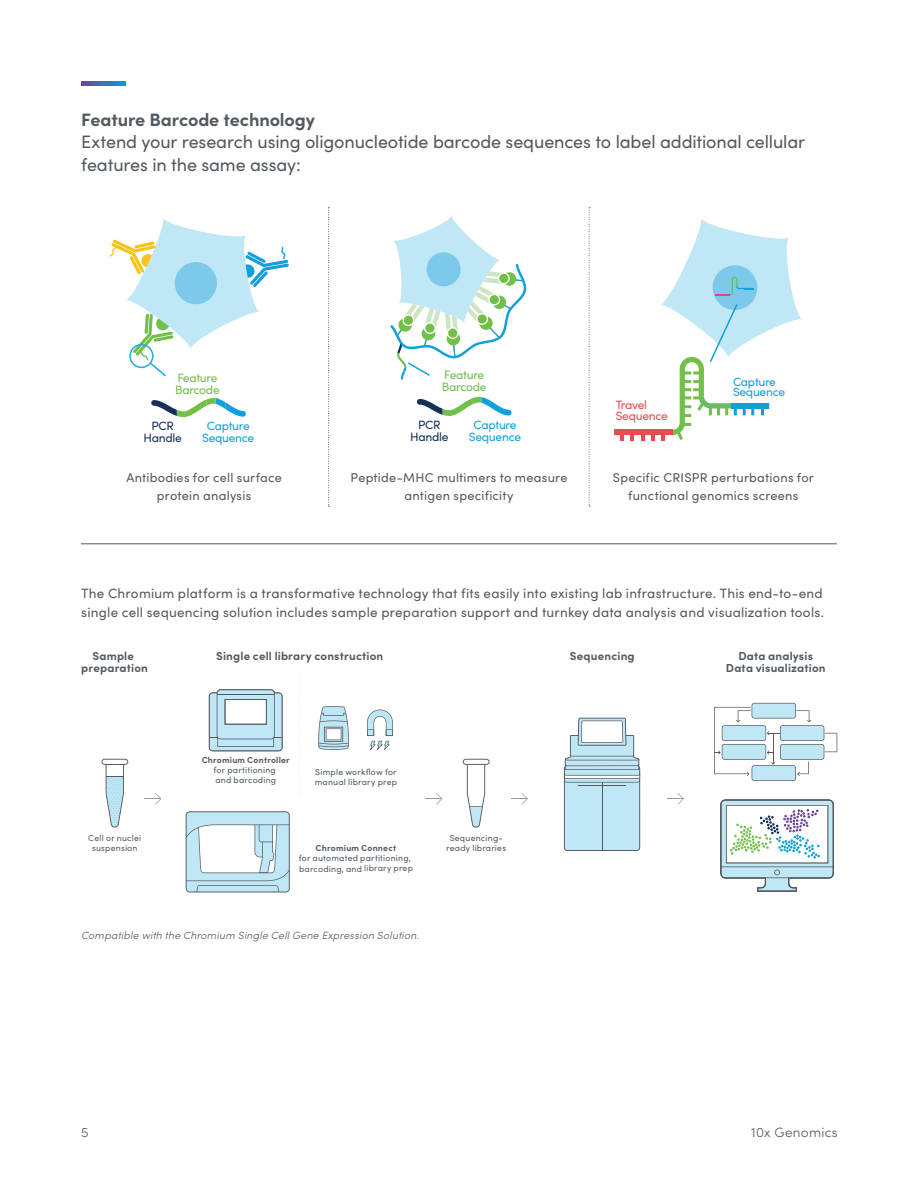
<style>
.page{position:relative;width:918px;height:1188px;background:#fff}
.page>*{position:absolute;margin:0;border:0;box-sizing:border-box;transform-origin:0 0}
.t1{font:18px/22.5px "Sofia Pro";letter-spacing:-.01em;color:#525a60}
.t2{font:700 18px "Sofia Pro";letter-spacing:-.005em;color:#525a60}
.t3{font:13.5px/19.5px "Sofia Pro";letter-spacing:.015em;color:#525a60}
.t4{font:300 13.5px "Sofia Pro";letter-spacing:.02em;color:#525a60}
.t5{font:12.75px/18.8px "Sofia Pro";letter-spacing:.02em;color:#525a60;text-align:center}
.t6{font:12px/12px "Sofia Pro";letter-spacing:-.025em;color:#11a0db;text-align:center}
.t7{font:12px/12px "Sofia Pro";letter-spacing:-.025em;color:#72bf4a}
.t8{font:12px/12px "Sofia Pro";letter-spacing:-.025em;color:#163057;text-align:center}
.t9{font:12px/10.5px "Sofia Pro";letter-spacing:-.025em;color:#e84b50}
.t10{font:700 11.55px/12.3px "Sofia Pro";letter-spacing:.015em;color:#535b61;text-align:center}
.t11{font:italic 300 10.5px "Sofia Pro";letter-spacing:.025em;color:#525a60}
.t12{font:8.7px/10.4px "Sofia Pro";letter-spacing:.02em;color:#535b61}
.t13{font:700 8.7px "Sofia Pro";letter-spacing:.02em;color:#535b61}
</style>
<div class="page">
<svg style="left:102px;top:759px;width:26px;height:69px"></svg>
<svg style="left:144px;top:793px;width:17px;height:12px"></svg>
<svg style="left:426px;top:793px;width:16px;height:12px"></svg>
<svg style="left:511px;top:793px;width:17px;height:12px"></svg>
<svg style="left:667px;top:793px;width:17px;height:12px"></svg>
<svg style="left:209px;top:689px;width:74px;height:62px"></svg>
<hr style="left:217px;top:694px;width:57px;height:1px;background:#535b61">
<svg style="left:463px;top:759px;width:27px;height:69px"></svg>
<svg style="left:186px;top:811px;width:104px;height:81px"></svg>
<svg style="left:564px;top:718px;width:76px;height:133px"></svg>
<svg style="left:714px;top:703px;width:123px;height:78px"></svg>
<svg style="left:720px;top:799px;width:114px;height:93px"></svg>
<svg style="left:367px;top:709px;width:26px;height:41px"></svg>
<svg style="left:318px;top:706px;width:31px;height:44px"></svg>
<svg style="left:299px;top:674px;width:1px;height:122px"></svg>
<svg style="left:81px;top:81px;width:44px;height:5px"></svg>
<hr style="left:81px;top:543px;width:756px;height:1px;background:#525a60">
<svg style="left:328px;top:207px;width:1px;height:300px"></svg>
<svg style="left:589px;top:207px;width:1px;height:300px"></svg>
<svg style="left:110px;top:218px;width:179px;height:159px"></svg>
<svg style="left:390px;top:216px;width:136px;height:164px"></svg>
<svg style="left:151px;top:398px;width:95px;height:19px"></svg>
<svg style="left:417px;top:397px;width:95px;height:19px"></svg>
<svg style="left:614px;top:219px;width:188px;height:222px"></svg>
<h1 class="t2" style="left:81px;top:106px;width:235px">Feature Barcode technology</h1>
<h1 class="t1" style="left:81px;top:130px;width:725px">Extend your research using oligonucleotide barcode sequences to label additional cellular features in the same assay:</h1>
<p class="t7" style="left:442px;top:369px;width:46px">Feature<br>Barcode</p>
<p class="t6" style="left:469px;top:418px;width:54px">Capture<br>Sequence</p>
<p class="t7" style="left:175px;top:371px;width:46px">Feature<br>Barcode</p>
<p class="t6" style="left:202px;top:419px;width:54px">Capture<br>Sequence</p>
<p class="t8" style="left:410px;top:418px;width:40px">PCR<br>Handle</p>
<p class="t8" style="left:144px;top:419px;width:40px">PCR<br>Handle</p>
<p class="t5" style="left:126px;top:467px;width:157px">Antibodies for cell surface protein analysis</p>
<p class="t5" style="left:350px;top:467px;width:219px">Peptide-MHC multimers to measure antigen specificity</p>
<p class="t9" style="left:616px;top:399px;width:54px">Travel<br>Sequence</p>
<p class="t6" style="left:733px;top:375px;width:54px;line-height:10.5px;text-align:left">Capture<br>Sequence</p>
<p class="t5" style="left:613px;top:467px;width:203px">Specific CRISPR perturbations for functional genomics screens</p>
<p class="t3" style="left:81px;top:583px;width:744px">The Chromium platform is a transformative technology that fits easily into existing lab infrastructure. This end-to-end single cell sequencing solution includes sample preparation support and turnkey data analysis and visualization tools.</p>
<p class="t10" style="left:81px;top:649px;width:68px">Sample preparation</p>
<p class="t10" style="left:216px;top:649px;width:169px">Single cell library construction</p>
<p class="t10" style="left:570px;top:649px;width:66px">Sequencing</p>
<p class="t10" style="left:726px;top:649px;width:101px">Data analysis<br>Data visualization</p>
<p class="t12" style="left:88px;top:832px;width:54px;text-align:center">Cell or nuclei suspension</p>
<p class="t13" style="left:202px;top:753px;width:90px">Chromium Controller</p>
<p class="t12" style="left:214px;top:764px;width:64px">for partitioning and barcoding</p>
<p class="t12" style="left:315px;top:766px;width:84px">Simple workflow for manual library prep</p>
<p class="t13" style="left:316px;top:841px;width:82px">Chromium Connect</p>
<p class="t12" style="left:299px;top:852px;width:116px">for automated partitioning, barcoding, and library prep</p>
<p class="t11" style="left:81px;top:928px;width:340px">Compatible with the Chromium Single Cell Gene Expression Solution.</p>
<p class="t12" style="left:446px;top:832px;width:61px;text-align:center">Sequencing&shy;ready libraries</p>
<p class="t4" style="left:81px;top:1123px;width:9px">5</p>
<p class="t4" style="left:751px;top:1122px;width:88px">10x Genomics</p>
</div>
